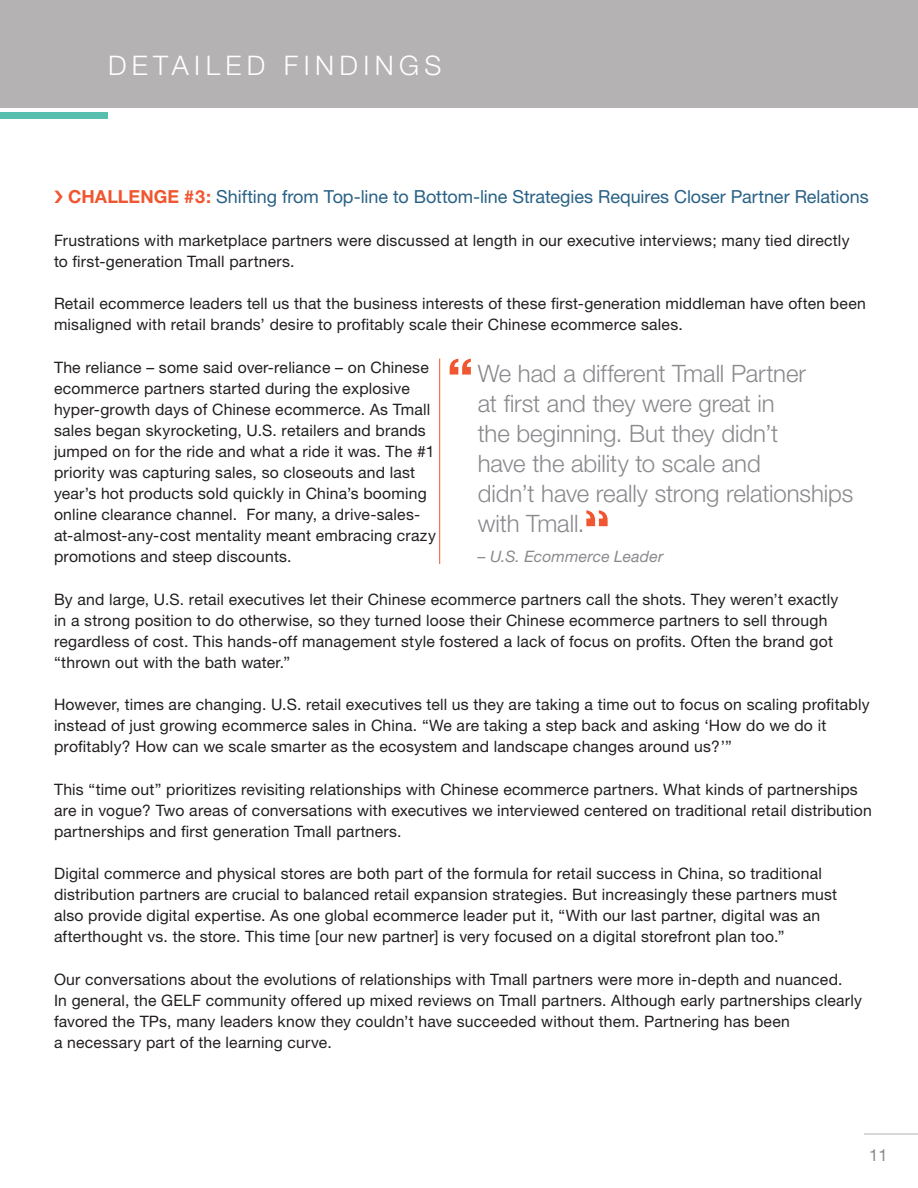
<style>
.page{position:relative;width:918px;height:1188px;background:#fff}
.page>*{position:absolute;margin:0;border:0;box-sizing:border-box;transform-origin:0 0}
.t1{font:300 27px "Helvetica Neue";letter-spacing:.2em;color:#fff}
.t2{font:300 24px/30px "Helvetica Neue";letter-spacing:-.005em;color:#8a8a8e}
.t3{font:18px "Helvetica Neue";letter-spacing:-.005em;color:#296185}
.t4{font:16.5px "Helvetica Neue";color:#8a8a8e}
.t5{font:15.75px/21px "Helvetica Neue";letter-spacing:.015em;color:#231f20}
.t6{font:italic 15.75px "Helvetica Neue";letter-spacing:.01em;color:#8a8a8e}
.s1{font-weight:700;color:#f0562f}
</style>
<div class="page">
<div style="left:0;top:0;width:918px;height:108px;background:#b4b2b2"></div>
<div style="left:0;top:112px;width:108px;height:7px;background:#58bfae"></div>
<svg style="left:450px;top:359px;width:21px;height:16px"></svg>
<svg style="left:586px;top:510px;width:22px;height:16px"></svg>
<hr style="left:439px;top:358px;width:1px;height:206px;background:#f0562f">
<hr style="left:864px;top:1134px;width:54px;height:1px;background:#b4b2b2">
<h1 class="t1" style="left:108px;top:49px;width:335px">DETAILED FINDINGS</h1>
<p class="t3" style="left:68px;top:186px;width:802px"><span class="s1">CHALLENGE #3:</span> Shifting from Top-line to Bottom-line Strategies Requires Closer Partner Relations</p>
<p class="t5" style="left:54px;top:229px;width:797px">Frustrations with marketplace partners were discussed at length in our executive interviews; many tied directly to first-generation Tmall partners.</p>
<p class="t5" style="left:54px;top:293px;width:813px">Retail ecommerce leaders tell us that the business interests of these first-generation middleman have often been misaligned with retail brands’ desire to profitably scale their Chinese ecommerce sales.</p>
<p class="t5" style="left:54px;top:357px;width:383px">The reliance – some said over-reliance – on Chinese ecommerce partners started during the explosive hyper-growth days of Chinese ecommerce. As Tmall sales began skyrocketing, U.S. retailers and brands jumped on for the ride and what a ride it was. The #1 priority was capturing sales, so closeouts and last year’s hot products sold quickly in China’s booming online clearance channel. For many, a drive-sales&shy;at-almost-any-cost mentality meant embracing crazy promotions and steep discounts.</p>
<p class="t5" style="left:54px;top:588px;width:786px">By and large, U.S. retail executives let their Chinese ecommerce partners call the shots. They weren’t exactly in a strong position to do otherwise, so they turned loose their Chinese ecommerce partners to sell through regardless of cost. This hands-off management style fostered a lack of focus on profits. Often the brand got “thrown out with the bath water.”</p>
<p class="t5" style="left:54px;top:694px;width:817px">However, times are changing. U.S. retail executives tell us they are taking a time out to focus on scaling profitably instead of just growing ecommerce sales in China. “We are taking a step back and asking ‘How do we do it profitably? How can we scale smarter as the ecosystem and landscape changes around us?’”</p>
<p class="t5" style="left:54px;top:778px;width:819px">This “time out” prioritizes revisiting relationships with Chinese ecommerce partners. What kinds of partnerships are in vogue? Two areas of conversations with executives we interviewed centered on traditional retail distribution partnerships and first generation Tmall partners.</p>
<p class="t5" style="left:54px;top:863px;width:785px">Digital commerce and physical stores are both part of the formula for retail success in China, so traditional distribution partners are crucial to balanced retail expansion strategies. But increasingly these partners must also provide digital expertise. As one global ecommerce leader put it, “With our last partner, digital was an afterthought vs. the store. This time [our new partner] is very focused on a digital storefront plan too.”</p>
<p class="t5" style="left:54px;top:969px;width:810px">Our conversations about the evolutions of relationships with Tmall partners were more in-depth and nuanced.<br>In general, the GELF community offered up mixed reviews on Tmall partners. Although early partnerships clearly favored the TPs, many leaders know they couldn’t have succeeded without them. Partnering has been<br>a necessary part of the learning curve.</p>
<h2 class="t2" style="left:478px;top:358px;width:377px">We had a different Tmall Partner<br>at first and they were great in<br>the beginning. But they didn’t<br>have the ability to scale and<br>didn’t have really strong relationships with Tmall.</h2>
<p class="t6" style="left:478px;top:547px;width:187px">– U.S. Ecommerce Leader</p>
<p class="t4" style="left:869px;top:1145px;width:20px">11</p>
</div>
